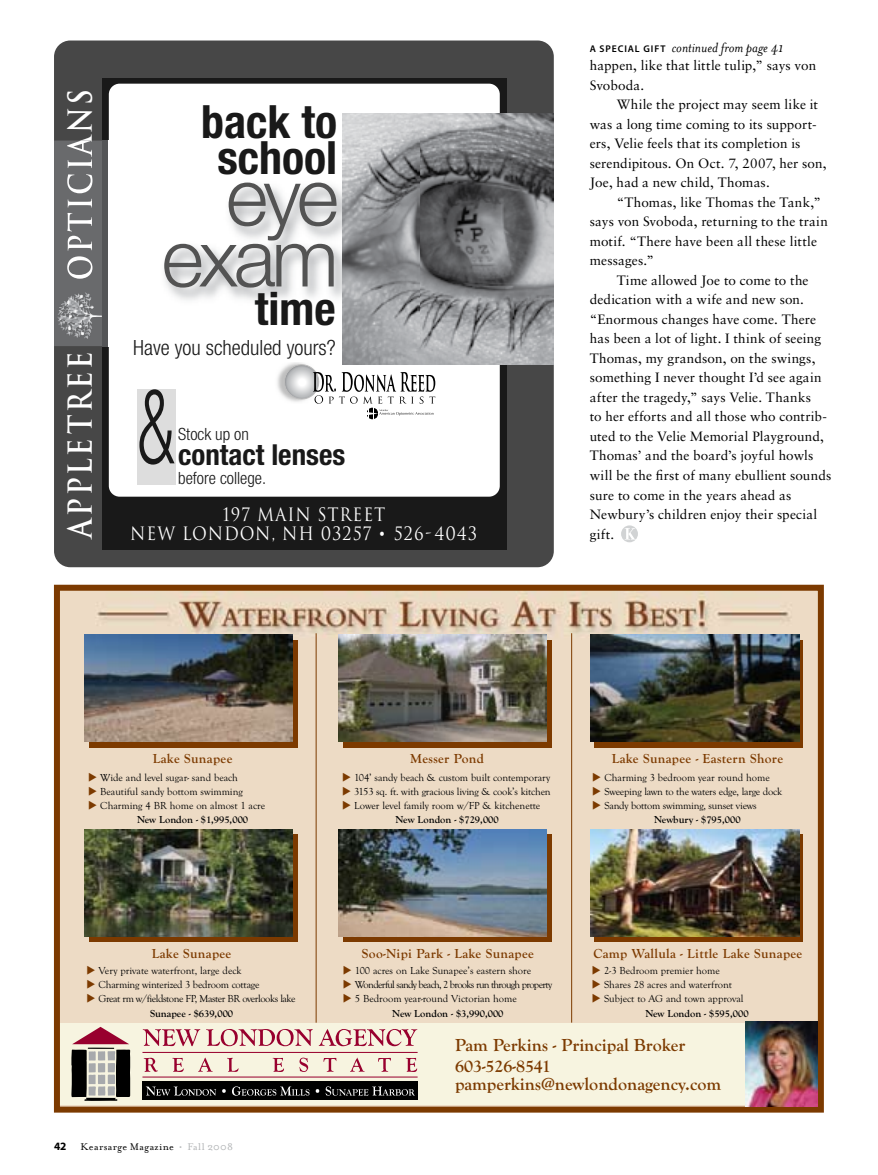
<style>
.page{position:relative;width:878px;height:1175px;background:#fff}
.page>*{position:absolute;margin:0;border:0;box-sizing:border-box;transform-origin:0 0}
.t1{font:300 condensed 103.65px "Helvetica Neue";color:#191919;scale:.65 1}
.t2{font:300 80.4px/61.2px "Helvetica Neue";letter-spacing:-.05em;color:#535353;text-align:right}
.t3{font:700 condensed 45.9px/36.3px "Helvetica Neue";color:#191919;text-align:center}
.t4{font:700 32.1px "Trajan";letter-spacing:.1em;color:#fff;scale:.85 1}
.t5{font:700 condensed 28.95px "Helvetica Neue";color:#191919}
.t6{font:300 condensed 21px "Helvetica Neue";color:#191919}
.t7{font:700 18px/21px "Goudy Old Style T";color:#7c3a00}
.t8{font:18px "Trajan";letter-spacing:.05em;color:#fff;scale:.9 1}
.t9{font:300 condensed 16.8px "Helvetica Neue";color:#191919}
.t10{font:italic 15.3px "Mrs Eaves";letter-spacing:.005em;color:#000}
.t11{font:13.5px/19.5px "Sabon";letter-spacing:.01em;color:#000}
.t12{font:700 13.5px "Goudy Old Style T";letter-spacing:.025em;color:#7c3a00}
.t13{font:11.25px "Mrs Eaves Roman";letter-spacing:.03em;color:#000}
.t14{font:10.5px/14.2px "Goudy Old Style T";letter-spacing:-.005em;color:#000}
.t15{font:700 10.5px "Goudy Old Style T";color:#000}
.s1{font-family:"Goudy";font-size:12px}
.s2{font-family:"Myriad Pro";font-weight:600;font-style:normal;font-size:9.75px}
.s3{font-family:"Myriad Pro";font-weight:700}
.s4{color:#b2b4b6}
</style>
<div class="page">
<svg style="left:621px;top:525px;width:17px;height:17px"></svg>
<svg style="left:624px;top:528px;width:11px;height:11px"></svg>
<div style="left:54px;top:40px;width:500px;height:527px;background:#474747;border-radius:16px"></div>
<div style="left:102px;top:78px;width:404px;height:471px;background:#191919"></div>
<div style="left:109px;top:84px;width:391px;height:412px;background:#fff;border-radius:11px"></div>
<img style="left:342px;top:113px;width:212px;height:251px">
<img style="left:54px;top:140px;width:365px;height:206px">
<img style="left:67px;top:140px;width:25px;height:74px">
<svg style="left:84px;top:335px;width:4px;height:4px"></svg>
<img style="left:83px;top:292px;width:6px;height:14px">
<div style="left:136px;top:389px;width:39px;height:96px;background:#ddd"></div>
<img style="left:277px;top:369px;width:5px;height:26px">
<svg style="left:282px;top:363px;width:153px;height:56px"></svg>
<img style="left:53px;top:584px;width:771px;height:529px">
<svg style="left:592px;top:965px;width:8px;height:23px"></svg>
<svg style="left:592px;top:994px;width:8px;height:8px"></svg>
<svg style="left:343px;top:965px;width:8px;height:23px"></svg>
<svg style="left:343px;top:994px;width:8px;height:8px"></svg>
<svg style="left:87px;top:965px;width:8px;height:23px"></svg>
<svg style="left:87px;top:994px;width:8px;height:8px"></svg>
<svg style="left:593px;top:772px;width:7px;height:23px"></svg>
<svg style="left:593px;top:801px;width:7px;height:8px"></svg>
<svg style="left:343px;top:772px;width:7px;height:23px"></svg>
<svg style="left:343px;top:801px;width:7px;height:8px"></svg>
<svg style="left:89px;top:772px;width:8px;height:23px"></svg>
<svg style="left:89px;top:801px;width:8px;height:8px"></svg>
<h3 class="t4" style="left:60px;top:538px;width:221px;rotate:-90deg">AppletreE</h3>
<h3 class="t3" style="left:201px;top:102px;width:137px">back to school</h3>
<h2 class="t2" style="left:161px;top:164px;width:178px">eye exam</h2>
<h3 class="t3" style="left:255px;top:289px;width:82px">time</h3>
<h3 class="t6" style="left:133px;top:335px;width:204px">Have you scheduled yours?</h3>
<h1 class="t1" style="left:138px;top:367px;width:57px">&amp;</h1>
<p class="t9" style="left:178px;top:424px;width:72px">Stock up on</p>
<h3 class="t5" style="left:178px;top:437px;width:168px">contact lenses</h3>
<p class="t9" style="left:178px;top:469px;width:89px">before college.</p>
<h3 class="t8" style="left:222px;top:503px;width:182px">197 MAIN STREET</h3>
<h3 class="t8" style="left:130px;top:522px;width:387px">NEW LONDON, NH 03257 <span class="s1">•</span> 526-4043</h3>
<p class="t10" style="left:589px;top:39px;width:195px"><span class="s2">A S PECIAL G IFT</span> continued from page 41</p>
<p class="t11" style="left:589px;top:56px;width:228px">happen, like that little tulip,” says von<br>Svoboda.</p>
<p class="t11" style="left:589px;top:95px;width:238px;text-indent:27px">While the project may seem like it was a long time coming to its support&shy;ers, Velie feels that its completion is serendipitous. On Oct. 7, 2007, her son, Joe, had a new child, Thomas.</p>
<p class="t11" style="left:589px;top:192px;width:239px;text-indent:27px">“Thomas, like Thomas the Tank,” says von Svoboda, returning to the train motif. “There have been all these little messages.”</p>
<p class="t11" style="left:589px;top:270px;width:243px;text-indent:27px">Time allowed Joe to come to the dedication with a wife and new son. “Enormous changes have come. There has been a lot of light. I think of seeing Thomas, my grandson, on the swings, something I never thought I’d see again after the tragedy,” says Velie. Thanks<br>to her efforts and all those who contrib&shy;uted to the Velie Memorial Playground, Thomas’ and the board’s joyful howls will be the first of many ebullient sounds sure to come in the years ahead as Newbury’s children enjoy their special gift.</p>
<p class="t12" style="left:153px;top:751px;width:81px">Lake Sunapee</p>
<p class="t12" style="left:410px;top:751px;width:75px">Messer Pond</p>
<p class="t12" style="left:611px;top:751px;width:173px">Lake Sunapee - Eastern Shore</p>
<p class="t14" style="left:100px;top:770px;width:166px">Wide and level sugar- sand beach<br>Beautiful sandy bottom swimming<br>Charming 4 BR home on almost 1 acre</p>
<p class="t15" style="left:137px;top:814px;width:113px">New London - $1,995,000</p>
<p class="t14" style="left:354px;top:770px;width:198px;text-align:justify">104’ sandy beach &amp; custom built contemporary 3153 sq. ft. with gracious living &amp; cook’s kitchen Lower level family room w/FP &amp; kitchenette</p>
<p class="t15" style="left:395px;top:814px;width:105px">New London - $729,000</p>
<p class="t14" style="left:604px;top:770px;width:179px">Charming 3 bedroom year round home<br>Sweeping lawn to the waters edge, large dock<br>Sandy bottom swimming, sunset views</p>
<p class="t15" style="left:654px;top:814px;width:88px">Newbury - $795,000</p>
<p class="t12" style="left:152px;top:946px;width:81px">Lake Sunapee</p>
<p class="t12" style="left:362px;top:946px;width:173px">Soo-Nipi Park - Lake Sunapee</p>
<p class="t12" style="left:593px;top:946px;width:210px">Camp Wallula - Little Lake Sunapee</p>
<p class="t14" style="left:99px;top:963px;width:198px">Very private waterfront, large deck<br>Charming winterized 3 bedroom cottage<br>Great rm w/fieldstone FP, Master BR overlooks lake</p>
<p class="t15" style="left:150px;top:1007px;width:85px">Sunapee - $639,000</p>
<p class="t14" style="left:355px;top:963px;width:199px">100 acres on Lake Sunapee’s eastern shore<br>Wonderful sandy beach, 2 brooks run through property<br>5 Bedroom year-round Victorian home</p>
<p class="t15" style="left:392px;top:1007px;width:113px">New London - $3,990,000</p>
<p class="t14" style="left:604px;top:963px;width:141px">2-3 Bedroom premier home<br>Shares 28 acres and waterfront<br>Subject to AG and town approval</p>
<p class="t15" style="left:645px;top:1007px;width:105px">New London - $595,000</p>
<p class="t13" style="left:54px;top:1140px;width:180px"><span class="s3">42</span> Kearsarge Magazine <span class="s4">• Fall 2008</span></p>
<h3 class="t7" style="left:455px;top:1034px;width:232px">Pam Perkins - Principal Broker<br>603-526-8541</h3>
<h3 class="t7" style="left:455px;top:1073px;width:268px">pamperkins@newlondonagency.com</h3>
</div>
